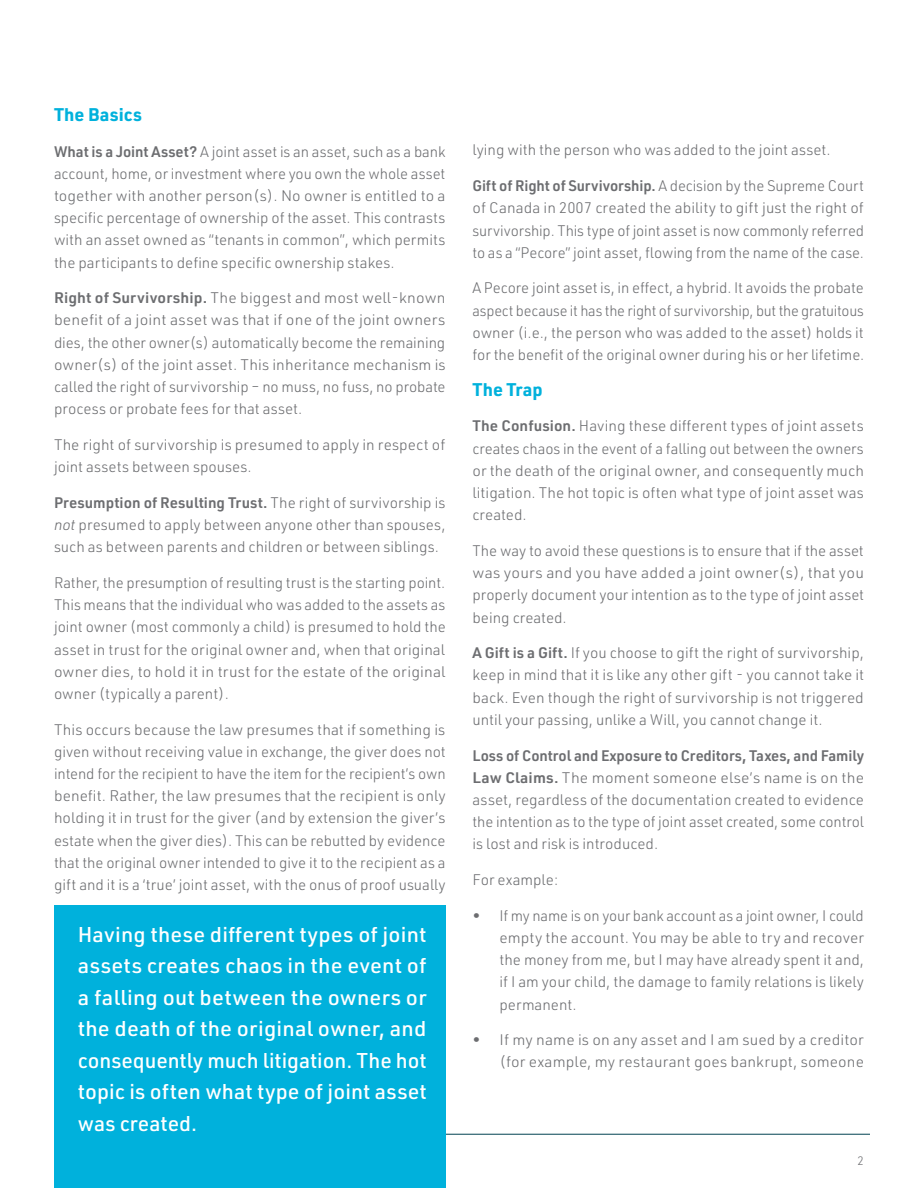
<style>
.page{position:relative;width:918px;height:1188px;background:#fff}
.page>*{position:absolute;margin:0;border:0;box-sizing:border-box;transform-origin:0 0}
.New_Justified{font:500 21px/31.5px "URWDIN";letter-spacing:.005em;color:#fff;text-align:justify}
.New_Justified-2{font:700 18px "URWDIN";letter-spacing:.005em;color:#00b1dc}
.New_Justified-3{font:300 15px/22.2px "URWDIN";color:#6c6d70;text-align:justify}
.New_Justified-4{font:300 15px/22.2px "URWDIN";color:#6c6d70;text-align:justify;scale:1.04 1}
.t1{font:300 12px "URWDIN";color:#6c6d70}
.s1{font-weight:600}
.s2{font-style:italic}
</style>
<div class="page">
<hr style="left:54px;top:1134px;width:816px;height:1px;background:#004150">
<div style="left:54px;top:905px;width:392px;height:283px;background:#00b1dc"></div>
<p class="New_Justified-2" style="left:54px;top:102px;width:90px">The Basics</p>
<p class="New_Justified-3" style="left:54px;top:140px;width:393px"><span class="s1">What is a Joint Asset?</span> A joint asset is an asset, such as a bank account, home, or investment where you own the whole asset together with another person(s). No owner is entitled to a specific percentage of ownership of the asset. This contrasts with an asset owned as “tenants in common”, which permits the participants to define specific ownership stakes.</p>
<p class="New_Justified-3" style="left:54px;top:286px;width:393px"><span class="s1">Right of Survivorship.</span> The biggest and most well-known benefit of a joint asset was that if one of the joint owners dies, the other owner(s) automatically become the remaining owner(s) of the joint asset. This inheritance mechanism is called the right of survivorship – no muss, no fuss, no probate process or probate fees for that asset.</p>
<p class="New_Justified-3" style="left:54px;top:433px;width:393px">The right of survivorship is presumed to apply in respect of joint assets between spouses.</p>
<p class="New_Justified-3" style="left:54px;top:491px;width:393px"><span class="s1">Presumption of Resulting Trust.</span> The right of survivorship is <span class="s2">not</span> presumed to apply between anyone other than spouses, such as between parents and children or between siblings.</p>
<p class="New_Justified-3" style="left:54px;top:571px;width:393px">Rather, the presumption of resulting trust is the starting point.<br>This means that the individual who was added to the assets as joint owner (most commonly a child) is presumed to hold the asset in trust for the original owner and, when that original owner dies, to hold it in trust for the estate of the original owner (typically a parent).</p>
<p class="New_Justified-3" style="left:54px;top:718px;width:393px">This occurs because the law presumes that if something is given without receiving value in exchange, the giver does not intend for the recipient to have the item for the recipient’s own benefit. Rather, the law presumes that the recipient is only holding it in trust for the giver (and by extension the giver’s estate when the giver dies). This can be rebutted by evidence that the original owner intended to give it to the recipient as a gift and it is a ‘true’ joint asset, with the onus of proof usually</p>
<p class="New_Justified" style="left:78px;top:918px;width:350px">Having these different types of joint assets creates chaos in the event of a falling out between the owners or the death of the original owner, and consequently much litigation. The hot topic is often what type of joint asset was created.</p>
<p class="New_Justified-3" style="left:472px;top:139px;width:360px">lying with the person who was added to the joint asset.</p>
<p class="New_Justified-3" style="left:472px;top:174px;width:393px"><span class="s1">Gift of Right of Survivorship.</span> A decision by the Supreme Court of Canada in 2007 created the ability to gift just the right of survivorship. This type of joint asset is now commonly referred to as a “Pecore” joint asset, flowing from the name of the case.</p>
<p class="New_Justified-3" style="left:472px;top:277px;width:393px">A Pecore joint asset is, in effect, a hybrid. It avoids the probate aspect because it has the right of survivorship, but the gratuitous owner (i.e., the person who was added to the asset) holds it for the benefit of the original owner during his or her lifetime.</p>
<p class="New_Justified-2" style="left:472px;top:377px;width:72px">The Trap</p>
<p class="New_Justified-3" style="left:472px;top:415px;width:393px"><span class="s1">The Confusion.</span> Having these different types of joint assets creates chaos in the event of a falling out between the owners or the death of the original owner, and consequently much litigation. The hot topic is often what type of joint asset was created.</p>
<p class="New_Justified-3" style="left:472px;top:539px;width:393px">The way to avoid these questions is to ensure that if the asset was yours and you have added a joint owner(s), that you properly document your intention as to the type of joint asset being created.</p>
<p class="New_Justified-3" style="left:472px;top:641px;width:393px"><span class="s1">A Gift is a Gift.</span> If you choose to gift the right of survivorship, keep in mind that it is like any other gift - you cannot take it back. Even though the right of survivorship is not triggered until your passing, unlike a Will, you cannot change it.</p>
<p class="New_Justified-4" style="left:472px;top:744px;width:378px"><span class="s1">Loss of Control and Exposure to Creditors, Taxes, and Family Law Claims.</span> The moment someone else’s name is on the asset, regardless of the documentation created to evidence the intention as to the type of joint asset created, some control is lost and risk is introduced.</p>
<p class="New_Justified-3" style="left:472px;top:868px;width:87px">For example:</p>
<p class="New_Justified-3" style="left:500px;top:904px;width:366px;text-indent:-27px">• If my name is on your bank account as a joint owner, I could empty the account. You may be able to try and recover the money from me, but I may have already spent it and, if I am your child, the damage to family relations is likely permanent.</p>
<p class="New_Justified-3" style="left:472px;top:1028px;width:393px;text-align:right">• If my name is on any asset and I am sued by a creditor (for example, my restaurant goes bankrupt, someone</p>
<p class="t1" style="left:858px;top:1153px;width:8px">2</p>
</div>
